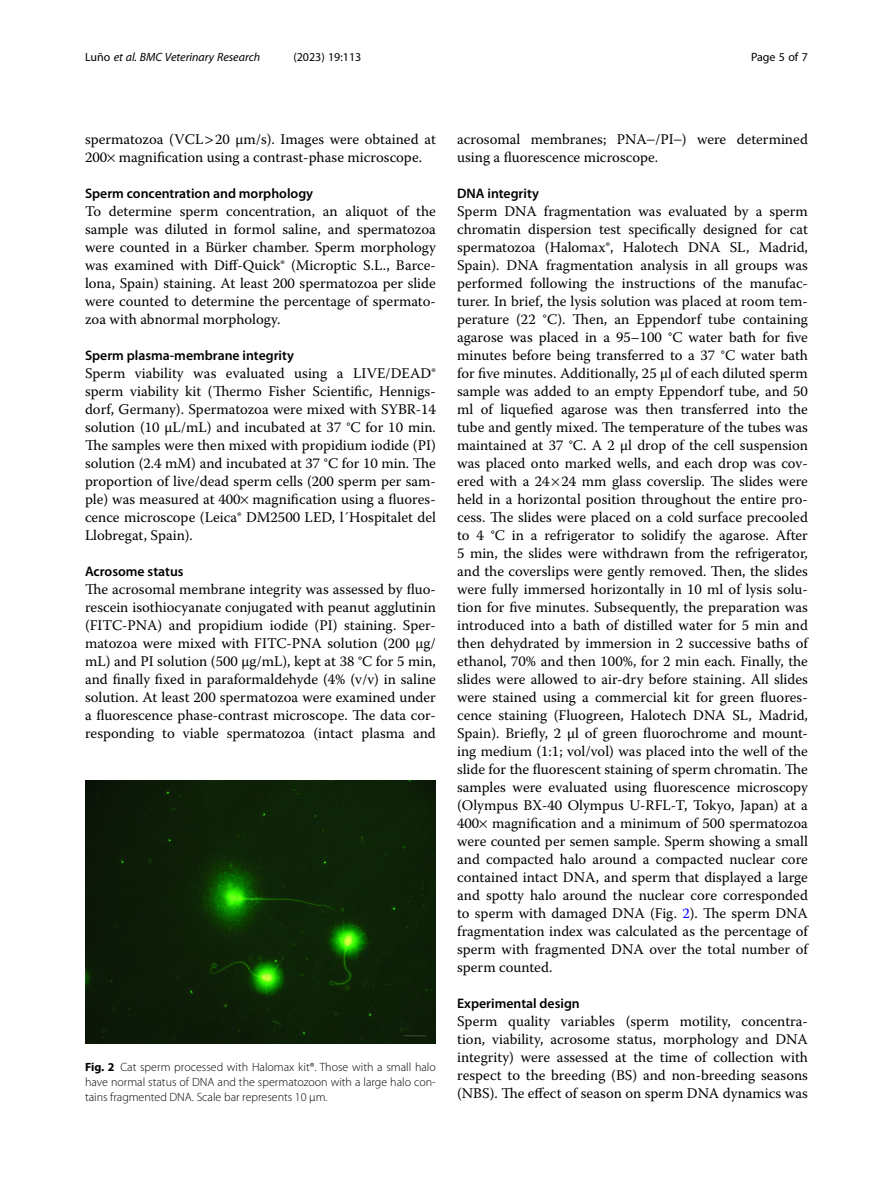
<style>
.page{position:relative;width:893px;height:1191px;background:#fff}
.page>*{position:absolute;margin:0;border:0;box-sizing:border-box;transform-origin:0 0}
.Body_Text{font:14.7px/18px "Warnock Pro";color:#000;text-align:justify}
.Head_2{font:600 13.8px "Myriad Pro";color:#000}
.Figure_Caption{font:300 12px/15px "Myriad Pro";color:#000;text-align:justify}
.t1{font:italic 12px "Myriad Pro";color:#000}
.t2{font:12px "Myriad Pro";color:#000}
.s1{font-style:normal}
.s2{font-weight:700}
.s3{color:#00f}
</style>
<div class="page">
<img style="left:85px;top:780px;width:351px;height:264px">
<p class="t1" style="left:85px;top:50px;width:177px"><span class="s1">Luño</span> et al. BMC Veterinary Research</p>
<p class="t2" style="left:293px;top:50px;width:70px">(2023) 19:113</p>
<p class="t2" style="left:751px;top:50px;width:58px">Page 5 of 7</p>
<p class="Body_Text" style="left:85px;top:130px;width:352px">spermatozoa (VCL 20 μm/s). Images were obtained at<br>200 magnification using a contrast-phase microscope.</p>
<p class="Head_2" style="left:85px;top:185px;width:230px">Sperm concentration and morphology</p>
<p class="Body_Text" style="left:85px;top:202px;width:352px">To determine sperm concentration, an aliquot of the sample was diluted in formol saline, and spermatozoa were counted in a Bürker chamber. Sperm morphology was examined with Diff-Quick® (Microptic S.L., Barce&shy;lona, Spain) staining. At least 200 spermatozoa per slide were counted to determine the percentage of spermato&shy;zoa with abnormal morphology.</p>
<p class="Head_2" style="left:85px;top:347px;width:210px">Sperm plasma-membrane integrity</p>
<p class="Body_Text" style="left:85px;top:364px;width:352px">Sperm viability was evaluated using a LIVE/DEAD® sperm viability kit (Thermo Fisher Scientific, Hennigs&shy;dorf, Germany). Spermatozoa were mixed with SYBR-14 solution (10 µL/mL) and incubated at 37 °C for 10 min.<br>The samples were then mixed with propidium iodide (PI) solution (2.4 mM) and incubated at 37 °C for 10 min. The proportion of live/dead sperm cells (200 sperm per sam&shy;ple) was measured at 400 magnification using a fluores&shy;cence microscope (Leica® DM2500 LED, l´Hospitalet del Llobregat, Spain).</p>
<p class="Head_2" style="left:85px;top:563px;width:100px">Acrosome status</p>
<p class="Body_Text" style="left:85px;top:580px;width:352px">The acrosomal membrane integrity was assessed by fluo&shy;rescein isothiocyanate conjugated with peanut agglutinin (FITC-PNA) and propidium iodide (PI) staining. Sper&shy;matozoa were mixed with FITC-PNA solution (200 µg/ mL) and PI solution (500 µg/mL), kept at 38 °C for 5 min, and finally fixed in paraformaldehyde (4% (v/v) in saline solution. At least 200 spermatozoa were examined under a fluorescence phase-contrast microscope. The data cor&shy;responding to viable spermatozoa (intact plasma and</p>
<p class="Figure_Caption" style="left:85px;top:1059px;width:352px"><span class="s2">Fig. 2</span> Cat sperm processed with Halomax kit®. Those with a small halo have normal status of DNA and the spermatozoon with a large halo con&shy;tains fragmented DNA. Scale bar represents 10 μm.</p>
<p class="Body_Text" style="left:457px;top:130px;width:352px">acrosomal membranes; PNA−/PI−) were determined using a fluorescence microscope.</p>
<p class="Head_2" style="left:457px;top:185px;width:83px">DNA integrity</p>
<p class="Body_Text" style="left:457px;top:202px;width:352px">Sperm DNA fragmentation was evaluated by a sperm chromatin dispersion test specifically designed for cat spermatozoa (Halomax®, Halotech DNA SL, Madrid, Spain). DNA fragmentation analysis in all groups was performed following the instructions of the manufac&shy;turer. In brief, the lysis solution was placed at room tem&shy;perature (22 °C). Then, an Eppendorf tube containing agarose was placed in a 95–100 °C water bath for five minutes before being transferred to a 37 °C water bath for five minutes. Additionally, 25 µl of each diluted sperm sample was added to an empty Eppendorf tube, and 50 ml of liquefied agarose was then transferred into the tube and gently mixed. The temperature of the tubes was maintained at 37 °C. A 2 µl drop of the cell suspension was placed onto marked wells, and each drop was cov&shy;ered with a 24 24 mm glass coverslip. The slides were held in a horizontal position throughout the entire pro&shy;cess. The slides were placed on a cold surface precooled to 4 °C in a refrigerator to solidify the agarose. After 5 min, the slides were withdrawn from the refrigerator, and the coverslips were gently removed. Then, the slides were fully immersed horizontally in 10 ml of lysis solu&shy;tion for five minutes. Subsequently, the preparation was introduced into a bath of distilled water for 5 min and then dehydrated by immersion in 2 successive baths of ethanol, 70% and then 100%, for 2 min each. Finally, the slides were allowed to air-dry before staining. All slides were stained using a commercial kit for green fluores&shy;cence staining (Fluogreen, Halotech DNA SL, Madrid, Spain). Briefly, 2 µl of green fluorochrome and mount&shy;ing medium (1:1; vol/vol) was placed into the well of the slide for the fluorescent staining of sperm chromatin. The samples were evaluated using fluorescence microscopy (Olympus BX-40 Olympus U-RFL-T, Tokyo, Japan) at a 400 magnification and a minimum of 500 spermatozoa were counted per semen sample. Sperm showing a small and compacted halo around a compacted nuclear core contained intact DNA, and sperm that displayed a large and spotty halo around the nuclear core corresponded to sperm with damaged DNA (Fig. <span class="s3">2</span>). The sperm DNA fragmentation index was calculated as the percentage of sperm with fragmented DNA over the total number of sperm counted.</p>
<p class="Head_2" style="left:457px;top:995px;width:124px">Experimental design</p>
<p class="Body_Text" style="left:457px;top:1012px;width:352px">Sperm quality variables (sperm motility, concentra&shy;tion, viability, acrosome status, morphology and DNA integrity) were assessed at the time of collection with respect to the breeding (BS) and non-breeding seasons (NBS). The effect of season on sperm DNA dynamics was</p>
</div>
